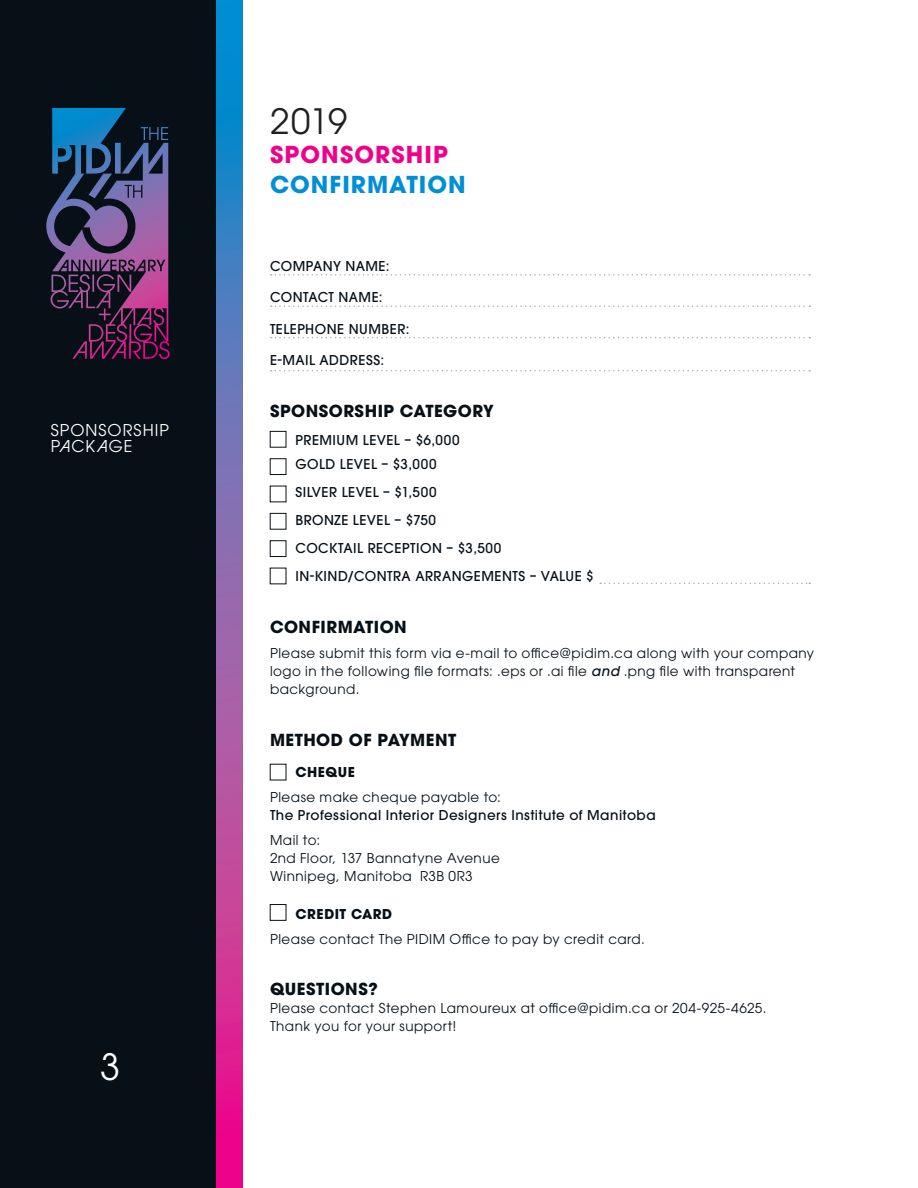
<style>
.page{position:relative;width:918px;height:1188px;background:#fff}
.page>*{position:absolute;margin:0;border:0;box-sizing:border-box;transform-origin:0 0}
.t1{font:36px "ITC Avant Garde Pro";color:#fff}
.t2{font:34.8px "ITC Avant Garde Pro";color:#231f20}
.t3{font:700 23.1px "ITC Avant Garde Pro";letter-spacing:.045em;color:#008fd5}
.t4{font:700 23.1px "ITC Avant Garde Pro";letter-spacing:.045em;color:#ed028c}
.t5{font:700 16.5px "ITC Avant Garde Pro";letter-spacing:.03em;color:#071017}
.t6{font:16.2px/16.6px "ITC Avant Garde Pro";letter-spacing:.06em;color:#fff}
.t7{font:13.5px/18px "ITC Avant Garde Pro";letter-spacing:.035em;color:#071017}
.t8{font:500 13.5px/28px "ITC Avant Garde Pro";letter-spacing:.035em;color:#071017}
.t9{font:700 13.5px "ITC Avant Garde Pro";letter-spacing:.035em;color:#071017}
.s1{font-family:"Avant Garde";font-weight:500;font-style:italic}
</style>
<div class="page">
<div style="left:0;top:0;width:216px;height:1188px;background:#071017"></div>
<svg style="left:216px;top:0;width:27px;height:1188px;background:#865dad"></svg>
<svg style="left:46px;top:108px;width:122px;height:251px"></svg>
<svg style="left:271px;top:274px;width:539px;height:2px"></svg>
<svg style="left:271px;top:370px;width:539px;height:1px"></svg>
<svg style="left:271px;top:305px;width:539px;height:2px"></svg>
<svg style="left:271px;top:337px;width:539px;height:1px"></svg>
<svg style="left:600px;top:583px;width:210px;height:1px"></svg>
<div style="left:270px;top:904px;width:16px;height:17px;border:1px solid #071017"></div>
<div style="left:270px;top:431px;width:16px;height:16px;border:1px solid #071017"></div>
<div style="left:270px;top:541px;width:16px;height:16px;border:1px solid #071017"></div>
<div style="left:270px;top:459px;width:16px;height:16px;border:1px solid #071017"></div>
<div style="left:270px;top:513px;width:16px;height:16px;border:1px solid #071017"></div>
<p class="t6" style="left:51px;top:421px;width:120px">SPONSORSHIP<br>PACKAGE</p>
<h1 class="t1" style="left:100px;top:1044px;width:21px">3</h1>
<h2 class="t2" style="left:270px;top:99px;width:79px">2019</h2>
<h3 class="t4" style="left:270px;top:139px;width:179px">SPONSORSHIP</h3>
<h3 class="t3" style="left:270px;top:169px;width:197px">CONFIRMATION</h3>
<p class="t8" style="left:270px;top:251px;width:121px">COMPANY NAME:</p>
<p class="t8" style="left:270px;top:283px;width:114px">CONTACT NAME:</p>
<p class="t8" style="left:270px;top:314px;width:141px">TELEPHONE NUMBER:</p>
<p class="t8" style="left:270px;top:346px;width:116px">E-MAIL ADDRESS:</p>
<p class="t5" style="left:270px;top:400px;width:225px">SPONSORSHIP CATEGORY</p>
<p class="t8" style="left:296px;top:427px;width:166px;line-height:24.8px">PREMIUM LEVEL – $6,000<br>GOLD LEVEL – $3,000</p>
<p class="t8" style="left:296px;top:478px;width:300px">SILVER LEVEL – $1,500<br>BRONZE LEVEL – $750<br>COCKTAIL RECEPTION – $3,500<br>IN-KIND/CONTRA ARRANGEMENTS – VALUE $</p>
<p class="t5" style="left:270px;top:616px;width:138px">CONFIRMATION</p>
<p class="t7" style="left:270px;top:644px;width:546px">Please submit this form via e-mail to office@pidim.ca along with your company logo in the following file formats: .eps or .ai file <span class="s1">and</span> .png file with transparent background.</p>
<p class="t5" style="left:270px;top:729px;width:188px">METHOD OF PAYMENT</p>
<p class="t9" style="left:296px;top:763px;width:61px">CHEQUE</p>
<p class="t7" style="left:270px;top:788px;width:233px">Please make cheque payable to:</p>
<p class="t8" style="left:270px;top:801px;width:387px">The Professional Interior Designers Institute of Manitoba</p>
<p class="t7" style="left:270px;top:831px;width:231px">Mail to:<br>2nd Floor, 137 Bannatyne Avenue<br>Winnipeg, Manitoba R3B 0R3</p>
<p class="t9" style="left:296px;top:905px;width:98px">CREDIT CARD</p>
<p class="t7" style="left:270px;top:930px;width:376px">Please contact The PIDIM Office to pay by credit card.</p>
<p class="t5" style="left:270px;top:978px;width:109px">QUESTIONS?</p>
<p class="t7" style="left:270px;top:999px;width:498px">Please contact Stephen Lamoureux at office@pidim.ca or 204-925-4625.<br>Thank you for your support!</p>
</div>
